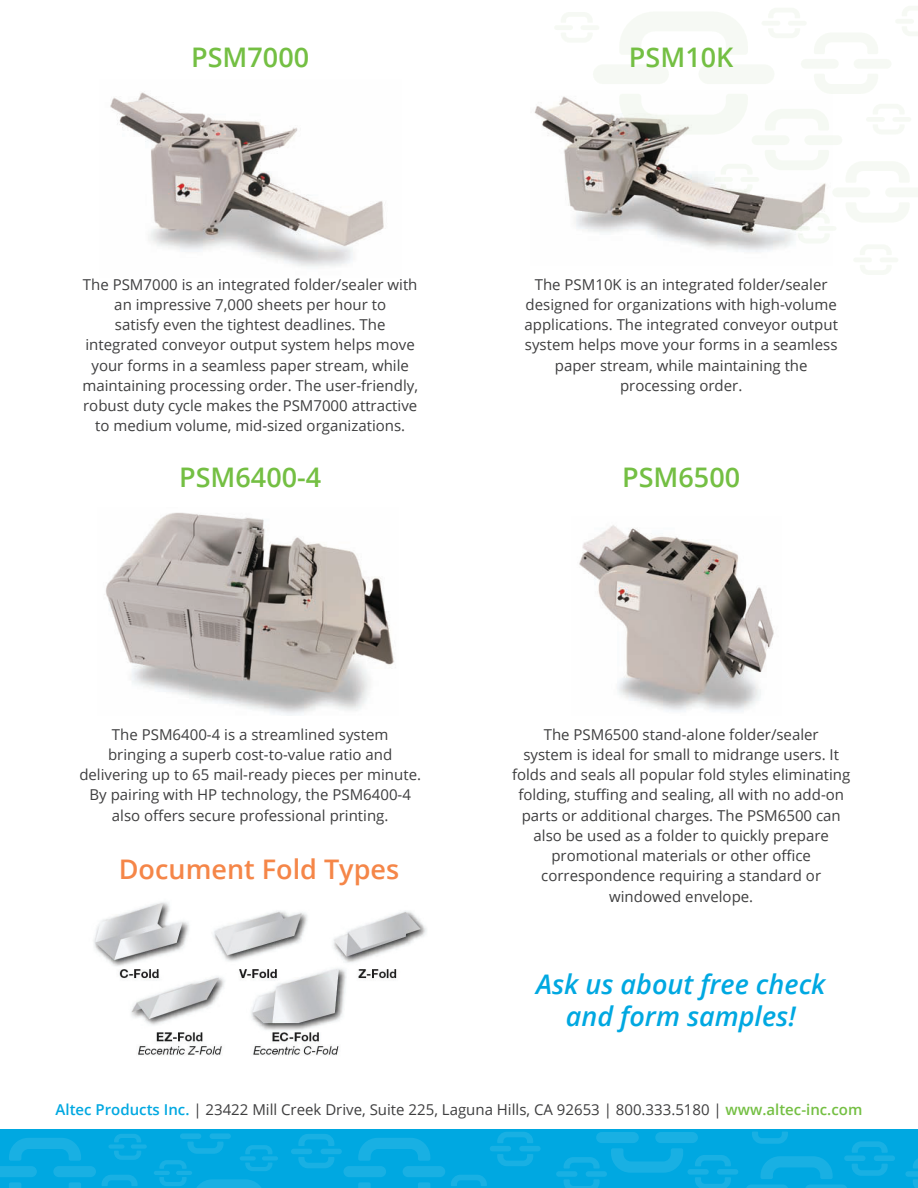
<style>
.page{position:relative;width:918px;height:1188px;background:#fff}
.page>*{position:absolute;margin:0;border:0;box-sizing:border-box;transform-origin:0 0}
.t1{font:italic 600 27px/32.4px "Open Sans";color:#00a8e1;text-align:center}
.t2{font:600 27px "Open Sans";color:#74bf43}
.t3{font:600 27px "Open Sans";color:#f58648}
.t4{font:15px/20.2px "Open Sans";color:#3e3e3f;text-align:center}
.s1{font-weight:600;color:#00a8e1}
.s2{font-weight:600;color:#74bf43}
</style>
<div class="page">
<img style="left:534px;top:96px;width:292px;height:156px">
<div style="left:698px;top:64px;width:77px;height:20px;background:#f6f9f4;border-radius:10px"></div>
<div style="left:593px;top:64px;width:76px;height:20px;background:#f6f9f4;border-radius:10px"></div>
<svg style="left:619px;top:94px;width:129px;height:41px"></svg>
<svg style="left:620px;top:12px;width:128px;height:42px"></svg>
<div style="left:804px;top:135px;width:38px;height:10px;background:#f5f9f3;border-radius:5px"></div>
<div style="left:752px;top:135px;width:38px;height:10px;background:#f5f9f3;border-radius:5px"></div>
<svg style="left:765px;top:150px;width:64px;height:20px"></svg>
<svg style="left:765px;top:109px;width:64px;height:22px"></svg>
<div style="left:854px;top:59px;width:38px;height:10px;background:#f6f9f4;border-radius:5px"></div>
<div style="left:801px;top:59px;width:38px;height:10px;background:#f6f9f4;border-radius:5px"></div>
<svg style="left:814px;top:74px;width:64px;height:20px"></svg>
<svg style="left:814px;top:33px;width:64px;height:21px"></svg>
<div style="left:788px;top:21px;width:19px;height:5px;background:#f6f9f4;border-radius:2px"></div>
<div style="left:761px;top:21px;width:19px;height:5px;background:#f6f9f4;border-radius:2px"></div>
<svg style="left:768px;top:29px;width:32px;height:9px"></svg>
<svg style="left:768px;top:8px;width:32px;height:10px"></svg>
<div style="left:892px;top:117px;width:19px;height:5px;background:#f6f9f4;border-radius:2px"></div>
<div style="left:866px;top:117px;width:19px;height:5px;background:#f6f9f4;border-radius:2px"></div>
<svg style="left:873px;top:125px;width:31px;height:9px"></svg>
<svg style="left:873px;top:104px;width:31px;height:10px"></svg>
<div style="left:740px;top:177px;width:19px;height:5px;background:#f5f9f3;border-radius:2px"></div>
<div style="left:714px;top:177px;width:19px;height:5px;background:#f5f9f3;border-radius:2px"></div>
<svg style="left:721px;top:184px;width:32px;height:11px"></svg>
<svg style="left:721px;top:164px;width:32px;height:11px"></svg>
<div style="left:832px;top:187px;width:38px;height:10px;background:#f6f9f4;border-radius:5px"></div>
<svg style="left:846px;top:162px;width:72px;height:60px"></svg>
<div style="left:818px;top:226px;width:19px;height:5px;background:#f5f9f3;border-radius:2px"></div>
<svg style="left:791px;top:226px;width:19px;height:5px"></svg>
<svg style="left:798px;top:233px;width:32px;height:11px"></svg>
<svg style="left:798px;top:213px;width:31px;height:11px"></svg>
<div style="left:895px;top:19px;width:19px;height:5px;background:#f6f9f4;border-radius:2px"></div>
<svg style="left:902px;top:27px;width:16px;height:9px"></svg>
<svg style="left:902px;top:6px;width:16px;height:10px"></svg>
<div style="left:879px;top:257px;width:20px;height:5px;background:#f6f9f4;border-radius:2px"></div>
<div style="left:853px;top:257px;width:19px;height:5px;background:#f6f9f4;border-radius:2px"></div>
<svg style="left:860px;top:265px;width:31px;height:10px"></svg>
<svg style="left:860px;top:245px;width:31px;height:10px"></svg>
<div style="left:580px;top:25px;width:19px;height:5px;background:#f6f9f4;border-radius:2px"></div>
<div style="left:554px;top:25px;width:19px;height:5px;background:#f6f9f4;border-radius:2px"></div>
<svg style="left:561px;top:33px;width:31px;height:9px"></svg>
<svg style="left:561px;top:12px;width:31px;height:10px"></svg>
<div style="left:0;top:1130px;width:918px;height:58px;background:#00a8e1"></div>
<svg style="left:905px;top:1158px;width:13px;height:30px"></svg>
<svg style="left:451px;top:1175px;width:36px;height:11px"></svg>
<div style="left:403px;top:1166px;width:42px;height:11px;background:#19b0e3;border-radius:6px"></div>
<div style="left:343px;top:1166px;width:43px;height:11px;background:#19b0e3;border-radius:6px"></div>
<svg style="left:358px;top:1138px;width:72px;height:23px"></svg>
<svg style="left:358px;top:1182px;width:72px;height:6px"></svg>
<svg style="left:197px;top:1179px;width:64px;height:9px"></svg>
<div style="left:321px;top:1149px;width:21px;height:5px;background:#19b0e3;border-radius:3px"></div>
<div style="left:291px;top:1149px;width:21px;height:5px;background:#19b0e3;border-radius:3px"></div>
<svg style="left:298px;top:1157px;width:36px;height:11px"></svg>
<svg style="left:298px;top:1134px;width:36px;height:12px"></svg>
<div style="left:262px;top:1156px;width:16px;height:5px;background:#19b0e3;border-radius:2px"></div>
<div style="left:240px;top:1156px;width:16px;height:5px;background:#19b0e3;border-radius:2px"></div>
<svg style="left:245px;top:1163px;width:27px;height:8px"></svg>
<svg style="left:245px;top:1145px;width:27px;height:9px"></svg>
<div style="left:596px;top:1132px;width:43px;height:11px;background:#19b0e3;border-radius:6px"></div>
<div style="left:655px;top:1132px;width:43px;height:11px;background:#19b0e3;border-radius:6px"></div>
<svg style="left:611px;top:1148px;width:72px;height:25px"></svg>
<div style="left:687px;top:1169px;width:22px;height:6px;background:#19b0e3;border-radius:3px"></div>
<div style="left:717px;top:1169px;width:21px;height:6px;background:#19b0e3;border-radius:3px"></div>
<svg style="left:695px;top:1155px;width:36px;height:11px"></svg>
<svg style="left:695px;top:1177px;width:36px;height:11px"></svg>
<div style="left:556px;top:1171px;width:21px;height:6px;background:#19b0e3;border-radius:3px"></div>
<div style="left:586px;top:1171px;width:21px;height:6px;background:#19b0e3;border-radius:3px"></div>
<svg style="left:564px;top:1157px;width:36px;height:12px"></svg>
<svg style="left:564px;top:1179px;width:36px;height:9px"></svg>
<svg style="left:102px;top:1175px;width:36px;height:11px"></svg>
<hr style="left:154px;top:1171px;width:16px;height:4px;background:#19b0e3;border-radius:2px">
<hr style="left:176px;top:1171px;width:16px;height:4px;background:#19b0e3;border-radius:2px">
<svg style="left:159px;top:1160px;width:28px;height:9px"></svg>
<svg style="left:159px;top:1177px;width:28px;height:9px"></svg>
<div style="left:53px;top:1166px;width:43px;height:11px;background:#19b0e3;border-radius:6px"></div>
<svg style="left:0;top:1138px;width:81px;height:50px"></svg>
<div style="left:874px;top:1155px;width:21px;height:6px;background:#19b0e3;border-radius:3px"></div>
<svg style="left:746px;top:1132px;width:142px;height:56px"></svg>
<div style="left:180px;top:1133px;width:21px;height:6px;background:#19b0e3;border-radius:3px"></div>
<div style="left:210px;top:1133px;width:21px;height:6px;background:#19b0e3;border-radius:3px"></div>
<svg style="left:187px;top:1142px;width:37px;height:12px"></svg>
<div style="left:490px;top:1146px;width:21px;height:5px;background:#19b0e3;border-radius:3px"></div>
<div style="left:519px;top:1146px;width:22px;height:5px;background:#19b0e3;border-radius:3px"></div>
<svg style="left:497px;top:1132px;width:36px;height:11px"></svg>
<svg style="left:497px;top:1154px;width:36px;height:12px"></svg>
<div style="left:108px;top:1144px;width:17px;height:5px;background:#19b0e3;border-radius:2px"></div>
<div style="left:131px;top:1144px;width:16px;height:5px;background:#19b0e3;border-radius:2px"></div>
<svg style="left:114px;top:1134px;width:27px;height:8px"></svg>
<svg style="left:114px;top:1151px;width:27px;height:9px"></svg>
<img style="left:110px;top:92px;width:274px;height:175px">
<img style="left:105px;top:512px;width:290px;height:204px">
<img style="left:579px;top:525px;width:195px;height:187px">
<img style="left:93px;top:902px;width:334px;height:154px">
<h1 class="t2" style="left:191px;top:39px;width:120px">PSM7000</h1>
<h1 class="t2" style="left:629px;top:39px;width:106px">PSM10K</h1>
<p class="t4" style="left:82px;top:274px;width:337px">The PSM7000 is an integrated folder/sealer with an impressive 7,000 sheets per hour to<br>satisfy even the tightest deadlines. The integrated conveyor output system helps move your forms in a seamless paper stream, while maintaining processing order. The user-friendly, robust duty cycle makes the PSM7000 attractive to medium volume, mid-sized organizations.</p>
<p class="t4" style="left:524px;top:274px;width:315px">The PSM10K is an integrated folder/sealer designed for organizations with high-volume applications. The integrated conveyor output system helps move your forms in a seamless paper stream, while maintaining the processing order.</p>
<h1 class="t2" style="left:179px;top:459px;width:144px">PSM6400-4</h1>
<h1 class="t2" style="left:622px;top:459px;width:120px">PSM6500</h1>
<p class="t4" style="left:79px;top:724px;width:343px">The PSM6400-4 is a streamlined system<br>bringing a superb cost-to-value ratio and delivering up to 65 mail-ready pieces per minute.<br>By pairing with HP technology, the PSM6400-4 also offers secure professional printing.</p>
<p class="t4" style="left:512px;top:724px;width:340px">The PSM6500 stand-alone folder/sealer<br>system is ideal for small to midrange users. It folds and seals all popular fold styles eliminating folding, stuffing and sealing, all with no add-on parts or additional charges. The PSM6500 can also be used as a folder to quickly prepare promotional materials or other office correspondence requiring a standard or windowed envelope.</p>
<h1 class="t3" style="left:119px;top:851px;width:282px">Document Fold Types</h1>
<h1 class="t1" style="left:536px;top:967px;width:291px">Ask us about free check and form samples!</h1>
<p class="t4" style="left:56px;top:1099px;width:808px"><span class="s1">Altec Products Inc.</span> | 23422 Mill Creek Drive, Suite 225, Laguna Hills, CA 92653 | 800.333.5180 | <span class="s2">www.altec-inc.com</span></p>
</div>
